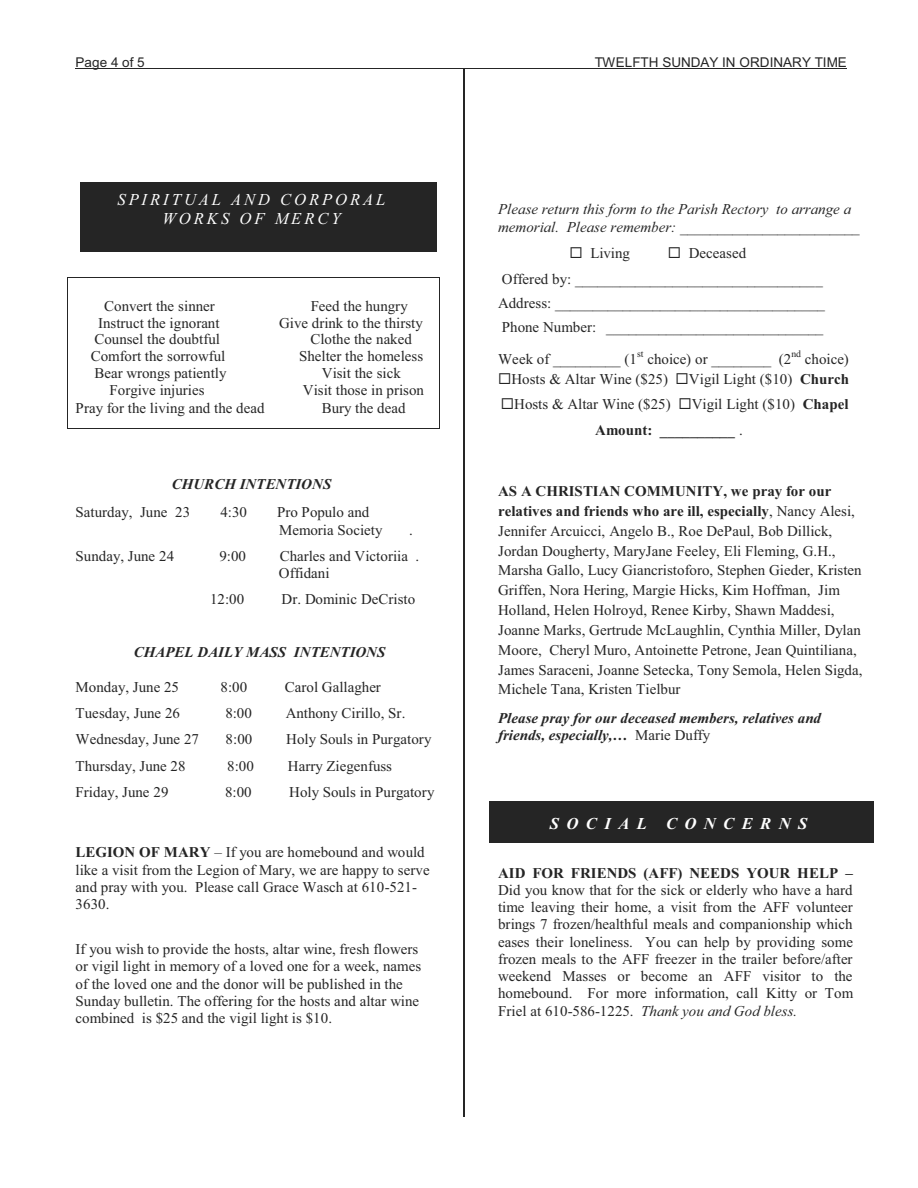
<style>
.page{position:relative;width:918px;height:1188px;background:#fff}
.page>*{position:absolute;margin:0;border:0;box-sizing:border-box;transform-origin:0 0}
.t1{font:italic 16.5px/18.9px "Times New Roman";letter-spacing:.18em;color:#fff;text-align:center}
.t2{font:italic 700 16.5px "Times New Roman";letter-spacing:.45em;color:#fff}
.t3{font:15px/17.2px "Times New Roman";color:#252525}
.t4{font:italic 700 15px/17px "Times New Roman";color:#252525}
.t5{font:italic 15px/17.2px "Times New Roman";color:#252525}
.t6{font:700 15px/26px "Times New Roman";color:#252525}
.t7{font:13.5px "Arial";color:#252525}
.t8{font:9.75px "Times New Roman";color:#252525}
.s1{font-weight:700}
.s2{font-style:inherit}
.s3{font-style:normal}
.s4{font-weight:400}
.s5{font-weight:400;font-style:normal}
.s6{font-style:italic}
</style>
<div class="page">
<hr style="left:76px;top:68px;width:771px;height:1px;background:#252525">
<div style="left:81px;top:182px;width:355px;height:27px;background:#252525"></div>
<div style="left:81px;top:209px;width:355px;height:28px;background:#252525"></div>
<div style="left:81px;top:237px;width:355px;height:14px;background:#252525"></div>
<hr style="left:80px;top:251px;width:357px;height:1px;background:#252525">
<svg style="left:80px;top:182px;width:1px;height:69px"></svg>
<svg style="left:436px;top:182px;width:1px;height:69px"></svg>
<hr style="left:67px;top:278px;width:373px;height:1px;background:#252525">
<hr style="left:67px;top:428px;width:373px;height:1px;background:#252525">
<svg style="left:67px;top:279px;width:1px;height:149px"></svg>
<svg style="left:439px;top:279px;width:1px;height:149px"></svg>
<div style="left:490px;top:801px;width:384px;height:41px;background:#252525"></div>
<hr style="left:489px;top:842px;width:385px;height:1px;background:#252525">
<hr style="left:489px;top:801px;width:1px;height:41px;background:#252525">
<hr style="left:874px;top:801px;width:1px;height:41px;background:#252525">
<hr style="left:464px;top:69px;width:1px;height:1048px;background:#252525">
<p class="t7" style="left:76px;top:54px;width:71px">Page 4 of 5</p>
<p class="t7" style="left:595px;top:54px;width:254px">TWELFTH SUNDAY IN ORDINARY TIME</p>
<p class="t1" style="left:117px;top:191px;width:270px">SPIRITUAL AND CORPORAL<br>WORKS OF MERCY</p>
<p class="t3" style="left:104px;top:298px;width:112px">Convert the sinner</p>
<p class="t3" style="left:311px;top:298px;width:99px">Feed the hungry</p>
<p class="t3" style="left:98px;top:315px;width:123px">Instruct the ignorant</p>
<p class="t3" style="left:279px;top:315px;width:145px">Give drink to the thirsty</p>
<p class="t3" style="left:95px;top:332px;width:127px">Counsel the doubtful</p>
<p class="t3" style="left:311px;top:332px;width:103px">Clothe the naked</p>
<p class="t3" style="left:91px;top:349px;width:136px">Comfort the sorrowful</p>
<p class="t3" style="left:299px;top:349px;width:125px">Shelter the homeless</p>
<p class="t3" style="left:94px;top:366px;width:134px">Bear wrongs patiently</p>
<p class="t3" style="left:322px;top:366px;width:80px">Visit the sick</p>
<p class="t3" style="left:110px;top:383px;width:97px">Forgive injuries</p>
<p class="t3" style="left:303px;top:383px;width:123px">Visit those in prison</p>
<p class="t3" style="left:76px;top:400px;width:190px">Pray for the living and the dead</p>
<p class="t3" style="left:322px;top:400px;width:85px">Bury the dead</p>
<p class="t4" style="left:172px;top:475px;width:161px">CHURCH INTENTIONS</p>
<p class="t3" style="left:76px;top:505px;width:116px">Saturday, June 23</p>
<p class="t3" style="left:220px;top:505px;width:28px">4:30</p>
<p class="t3" style="left:277px;top:505px;width:107px">Pro Populo and<br>Memoria Society</p>
<p class="t3" style="left:409px;top:522px;width:5px">.</p>
<p class="t3" style="left:76px;top:549px;width:100px">Sunday, June 24</p>
<p class="t3" style="left:219px;top:549px;width:28px">9:00</p>
<p class="t3" style="left:279px;top:549px;width:142px">Charles and Victoriia .<br>Offidani</p>
<p class="t3" style="left:210px;top:592px;width:36px">12:00</p>
<p class="t3" style="left:282px;top:592px;width:135px">Dr. Dominic DeCristo</p>
<p class="t4" style="left:134px;top:644px;width:253px">CHAPEL DAILY MASS INTENTIONS</p>
<p class="t3" style="left:76px;top:679px;width:105px">Monday, June 25</p>
<p class="t3" style="left:221px;top:679px;width:28px">8:00</p>
<p class="t3" style="left:285px;top:679px;width:98px">Carol Gallagher</p>
<p class="t3" style="left:76px;top:706px;width:106px">Tuesday, June 26</p>
<p class="t3" style="left:225px;top:706px;width:28px">8:00</p>
<p class="t3" style="left:286px;top:706px;width:121px">Anthony Cirillo, Sr.</p>
<p class="t3" style="left:76px;top:732px;width:125px">Wednesday, June 27</p>
<p class="t3" style="left:226px;top:732px;width:28px">8:00</p>
<p class="t3" style="left:286px;top:732px;width:147px">Holy Souls in Purgatory</p>
<p class="t3" style="left:76px;top:758px;width:112px">Thursday, June 28</p>
<p class="t3" style="left:227px;top:758px;width:28px">8:00</p>
<p class="t3" style="left:288px;top:758px;width:106px">Harry Ziegenfuss</p>
<p class="t3" style="left:76px;top:785px;width:94px">Friday, June 29</p>
<p class="t3" style="left:225px;top:785px;width:28px">8:00</p>
<p class="t3" style="left:289px;top:785px;width:147px">Holy Souls in Purgatory</p>
<p class="t3" style="left:76px;top:845px;width:356px"><span class="s1">LEGION OF MARY</span> <span class="s2">–</span> If you are homebound and would like a visit from the Legion of Mary, we are happy to serve and pray with you. Please call Grace Wasch at 610-521- 3630.</p>
<p class="t3" style="left:76px;top:942px;width:347px">If you wish to provide the hosts, altar wine, fresh flowers or vigil light in memory of a loved one for a week, names of the loved one and the donor will be published in the Sunday bulletin. The offering for the hosts and altar wine combined is $25 and the vigil light is $10.</p>
<p class="t5" style="left:498px;top:202px;width:363px">Please return this form to the Parish Rectory to arrange a memorial. Please remember: <span class="s3">________________________</span></p>
<p class="t3" style="left:590px;top:246px;width:41px">Living</p>
<p class="t3" style="left:502px;top:241px;width:322px;line-height:26.2px;text-indent:187px">Deceased<br>Offered by: _________________________________</p>
<p class="t3" style="left:498px;top:293px;width:328px;line-height:24.2px">Address: ____________________________________<br>Phone Number: _____________________________</p>
<p class="t3" style="left:498px;top:351px;width:140px">Week of _________ (1</p>
<p class="t8" style="left:637px;top:350px;width:8px">st</p>
<p class="t3" style="left:647px;top:351px;width:145px">choice) or ________ (2</p>
<p class="t8" style="left:791px;top:350px;width:11px">nd</p>
<p class="t3" style="left:805px;top:351px;width:46px">choice)</p>
<p class="t3" style="left:511px;top:371px;width:158px">Hosts &amp; Altar Wine ($25)</p>
<p class="t3" style="left:689px;top:371px;width:162px">Vigil Light ($10) <span class="s1">Church</span></p>
<p class="t3" style="left:514px;top:397px;width:158px">Hosts &amp; Altar Wine ($25)</p>
<p class="t6" style="left:595px;top:393px;width:255px;text-indent:97px"><span class="s4">Vigil Light ($10)</span> Chapel<br>Amount: __________ <span class="s4">.</span></p>
<p class="t3" style="left:498px;top:483px;width:366px;line-height:19.8px"><span class="s1">AS A CHRISTIAN COMMUNITY, we pray for our relatives and friends who are ill, especially</span>, Nancy Alesi, Jennifer Arcuicci, Angelo B., Roe DePaul, Bob Dillick, Jordan Dougherty, MaryJane Feeley, Eli Fleming, G.H., Marsha Gallo, Lucy Giancristoforo, Stephen Gieder, Kristen Griffen, Nora Hering, Margie Hicks, Kim Hoffman, Jim Holland, Helen Holroyd, Renee Kirby, Shawn Maddesi, Joanne Marks, Gertrude McLaughlin, Cynthia Miller, Dylan Moore, Cheryl Muro, Antoinette Petrone, Jean Quintiliana, James Saraceni, Joanne Setecka, Tony Semola, Helen Sigda, Michele Tana, Kristen Tielbur</p>
<p class="t4" style="left:498px;top:710px;width:324px">Please pray for our deceased members, relatives and <span class="s2">friends, especially,…</span> <span class="s5">Marie Duffy</span></p>
<p class="t2" style="left:550px;top:813px;width:259px">SOCIAL CONCERNS</p>
<p class="t3" style="left:498px;top:866px;width:357px;text-align:justify"><span class="s1">AID FOR FRIENDS (AFF) NEEDS YOUR HELP</span> <span class="s1">– </span>Did you know that for the sick or elderly who have a hard time leaving their home, a visit from the AFF volunteer brings 7 frozen/healthful meals and companionship which eases their loneliness. You can help by providing some frozen meals to the AFF freezer in the trailer before/after weekend Masses or become an AFF visitor to the homebound. For more information, call Kitty or Tom Friel at 610-586-1225. <span class="s6">Thank you and God bless.</span></p>
</div>
